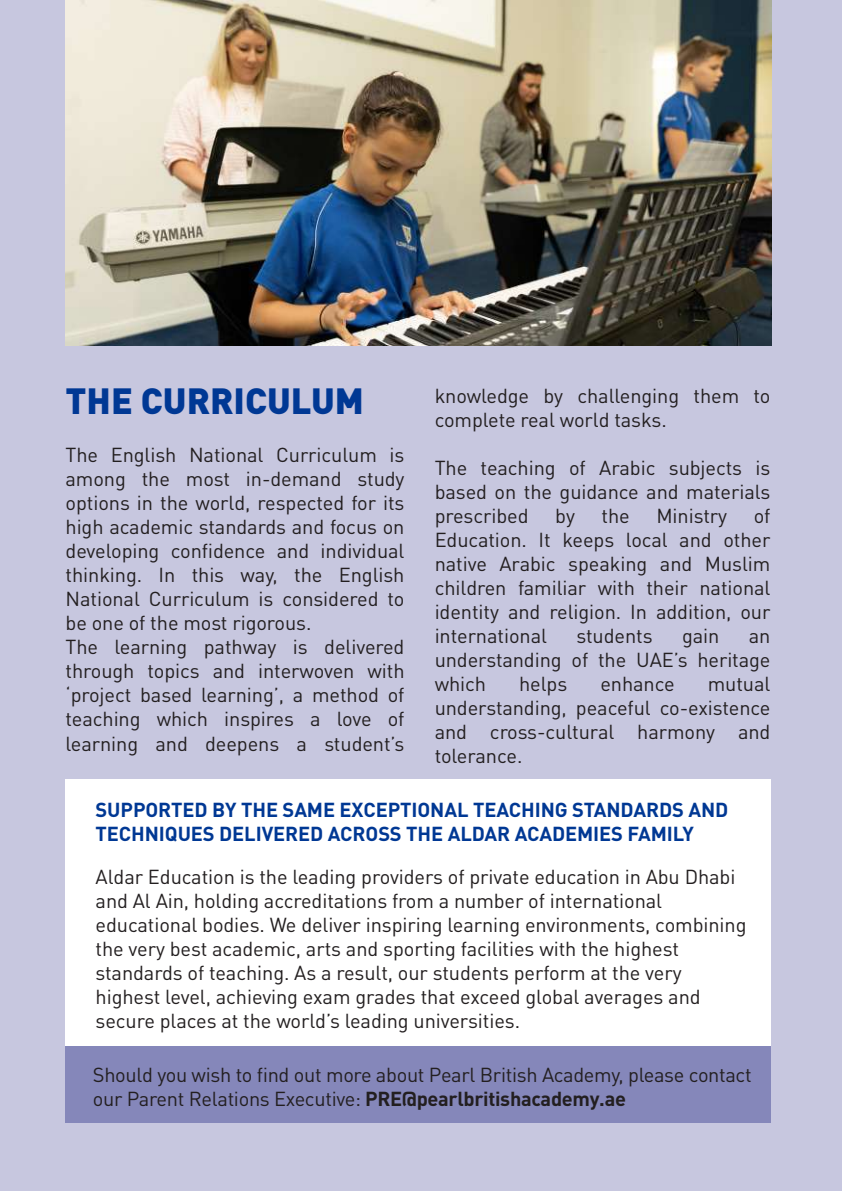
<style>
.page{position:relative;width:842px;height:1191px;background:#c7c7df}
.page>*{position:absolute;margin:0;border:0;box-sizing:border-box;transform-origin:0 0}
.t1{font:900 36px "DIN Pro";color:#003894}
.t2{font:20px/24px "DIN Pro";letter-spacing:-.005em;color:#231f20}
.t3{font:700 20px/24px "DIN Pro";letter-spacing:-.005em;color:#003894}
.s1{font-weight:700}
</style>
<div class="page">
<div style="left:65px;top:1026px;width:706px;height:96px;background:#8587ba"></div>
<div style="left:65px;top:779px;width:706px;height:267px;background:#fff"></div>
<img style="left:65px;top:0;width:706px;height:346px">
<h1 class="t1" style="left:66px;top:377px;width:300px">THE CURRICULUM</h1>
<p class="t2" style="left:66px;top:442px;width:340px">The English National Curriculum is among the most in-demand study options in the world, respected for its high academic standards and focus on developing confidence and individual thinking. In this way, the English National Curriculum is considered to be one of the most rigorous.<br>The learning pathway is delivered through topics and interwoven with ‘project based learning’, a method of teaching which inspires a love of learning and deepens a student’s</p>
<p class="t2" style="left:435px;top:383px;width:337px">knowledge by challenging them to complete real world tasks.</p>
<p class="t2" style="left:435px;top:455px;width:337px;text-align:justify">The teaching of Arabic subjects is based on the guidance and materials prescribed</p>
<p class="t2" style="left:435px;top:503px;width:337px;text-align:justify;text-indent:319px">of Education. It keeps local and other native Arabic speaking and Muslim children familiar with their national identity and religion. In addition, our international</p>
<p class="t2" style="left:555px;top:503px;width:21px">by</p>
<p class="t2" style="left:601px;top:503px;width:30px">the</p>
<p class="t2" style="left:656px;top:503px;width:72px">Ministry</p>
<p class="t2" style="left:576px;top:623px;width:78px">students</p>
<p class="t2" style="left:682px;top:623px;width:39px">gain</p>
<p class="t2" style="left:435px;top:623px;width:337px;text-align:justify;text-indent:314px">an understanding of the UAE’s heritage which</p>
<p class="t2" style="left:435px;top:671px;width:337px;text-align:justify;text-indent:273px">mutual understanding, peaceful co-existence and cross-cultural harmony and tolerance.</p>
<p class="t3" style="left:96px;top:797px;width:634px">SUPPORTED BY THE SAME EXCEPTIONAL TEACHING STANDARDS AND<br>TECHNIQUES DELIVERED ACROSS THE ALDAR ACADEMIES FAMILY</p>
<p class="t2" style="left:96px;top:864px;width:652px">Aldar Education is the leading providers of private education in Abu Dhabi and Al Ain, holding accreditations from a number of international educational bodies. We deliver inspiring learning environments, combining the very best academic, arts and sporting facilities with the highest standards of teaching. As a result, our students perform at the very highest level, achieving exam grades that exceed global averages and secure places at the world’s leading universities.</p>
<p class="t2" style="left:93px;top:1061px;width:660px">Should you wish to find out more about Pearl British Academy, please contact our Parent Relations Executive: <span class="s1">PRE@pearlbritishacademy.ae</span></p>
<p class="t2" style="left:519px;top:671px;width:50px">helps</p>
<p class="t2" style="left:600px;top:671px;width:76px">enhance</p>
</div>
